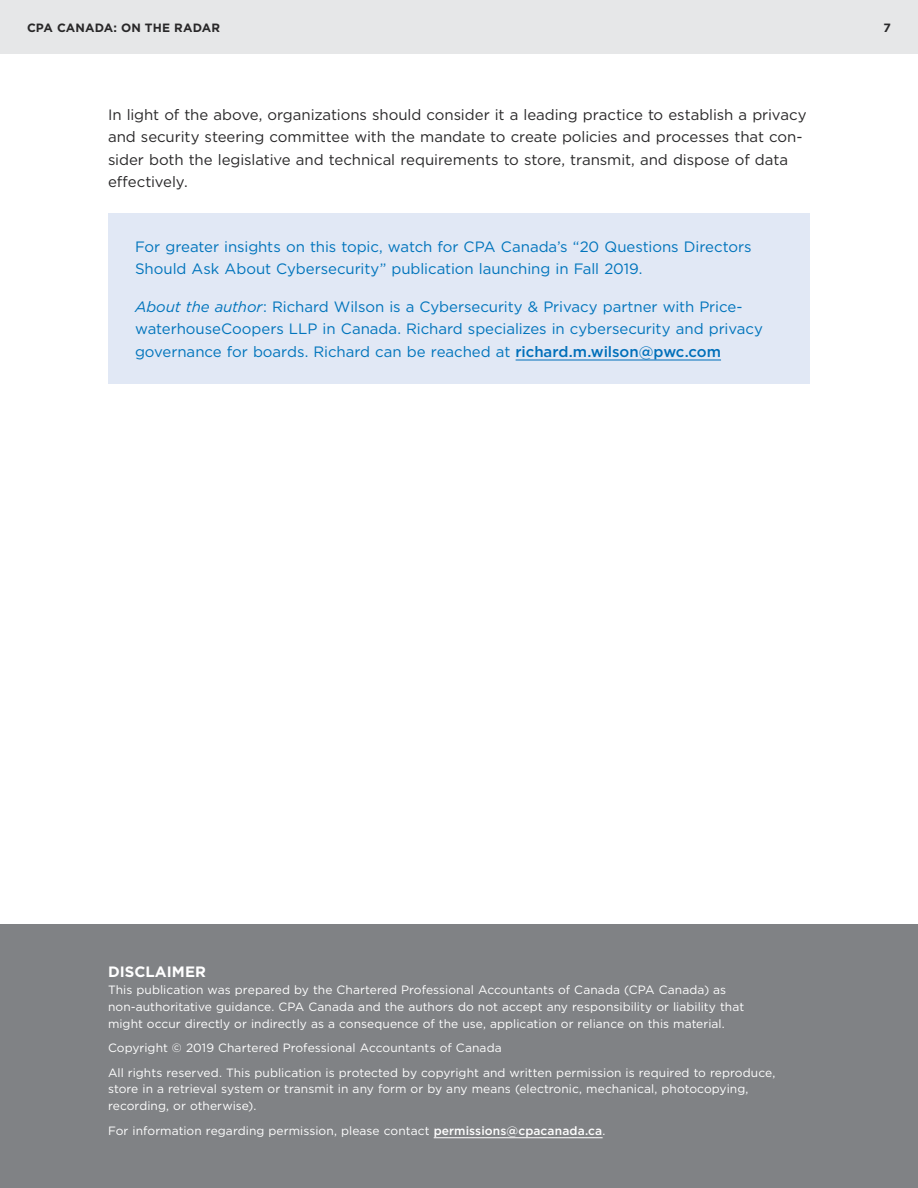
<style>
.page{position:relative;width:918px;height:1188px;background:#fff}
.page>*{position:absolute;margin:0;border:0;box-sizing:border-box;transform-origin:0 0}
.t1{font:15px/22.5px "Gotham";letter-spacing:-.005em;color:#0074bc}
.t2{font:15px/22.5px "Gotham";letter-spacing:-.005em;color:#292829}
.t3{font:700 15px "Gotham";color:#fff}
.t4{font:12px/16.8px "Gotham";letter-spacing:.005em;color:#fff}
.t5{font:700 12px "Gotham";letter-spacing:.005em;color:#292829}
.s1{font-style:italic}
.s2{font-weight:500;color:#006fba}
.s3{font-weight:500}
</style>
<div class="page">
<div style="left:0;top:0;width:918px;height:54px;background:#e6e7e8"></div>
<div style="left:0;top:925px;width:918px;height:263px;background:#808285"></div>
<hr style="left:434px;top:1137px;width:169px;height:1px;background:#fff">
<div style="left:108px;top:213px;width:702px;height:171px;background:#e1e8f5"></div>
<hr style="left:516px;top:360px;width:205px;height:1px;background:#006fba">
<p class="t5" style="left:27px;top:20px;width:195px">CPA CANADA: ON THE RADAR</p>
<p class="t5" style="left:884px;top:20px;width:9px">7</p>
<p class="t2" style="left:108px;top:103px;width:700px">In light of the above, organizations should consider it a leading practice to establish a privacy and security steering committee with the mandate to create policies and processes that con&shy;sider both the legislative and technical requirements to store, transmit, and dispose of data effectively.</p>
<p class="t1" style="left:135px;top:235px;width:618px">For greater insights on this topic, watch for CPA Canada’s “20 Questions Directors<br>Should Ask About Cybersecurity” publication launching in Fall 2019.</p>
<p class="t1" style="left:135px;top:295px;width:630px"><span class="s1">About the author</span>: Richard Wilson is a Cybersecurity &amp; Privacy partner with Price&shy;waterhouseCoopers LLP in Canada. Richard specializes in cybersecurity and privacy governance for boards. Richard can be reached at <span class="s2">richard.m.wilson@pwc.com</span></p>
<p class="t3" style="left:108px;top:962px;width:100px">DISCLAIMER</p>
<p class="t4" style="left:108px;top:981px;width:638px">This publication was prepared by the Chartered Professional Accountants of Canada (CPA Canada) as non-authoritative guidance. CPA Canada and the authors do not accept any responsibility or liability that might occur directly or indirectly as a consequence of the use, application or reliance on this material.</p>
<p class="t4" style="left:108px;top:1036px;width:669px;line-height:24.3px">Copyright © 2019 Chartered Professional Accountants of Canada<br>All rights reserved. This publication is protected by copyright and written permission is required to reproduce,</p>
<p class="t4" style="left:108px;top:1081px;width:642px">store in a retrieval system or transmit in any form or by any means (electronic, mechanical, photocopying, recording, or otherwise).</p>
<p class="t4" style="left:108px;top:1122px;width:499px">For information regarding permission, please contact <span class="s3">permissions@cpacanada.ca</span>.</p>
</div>
